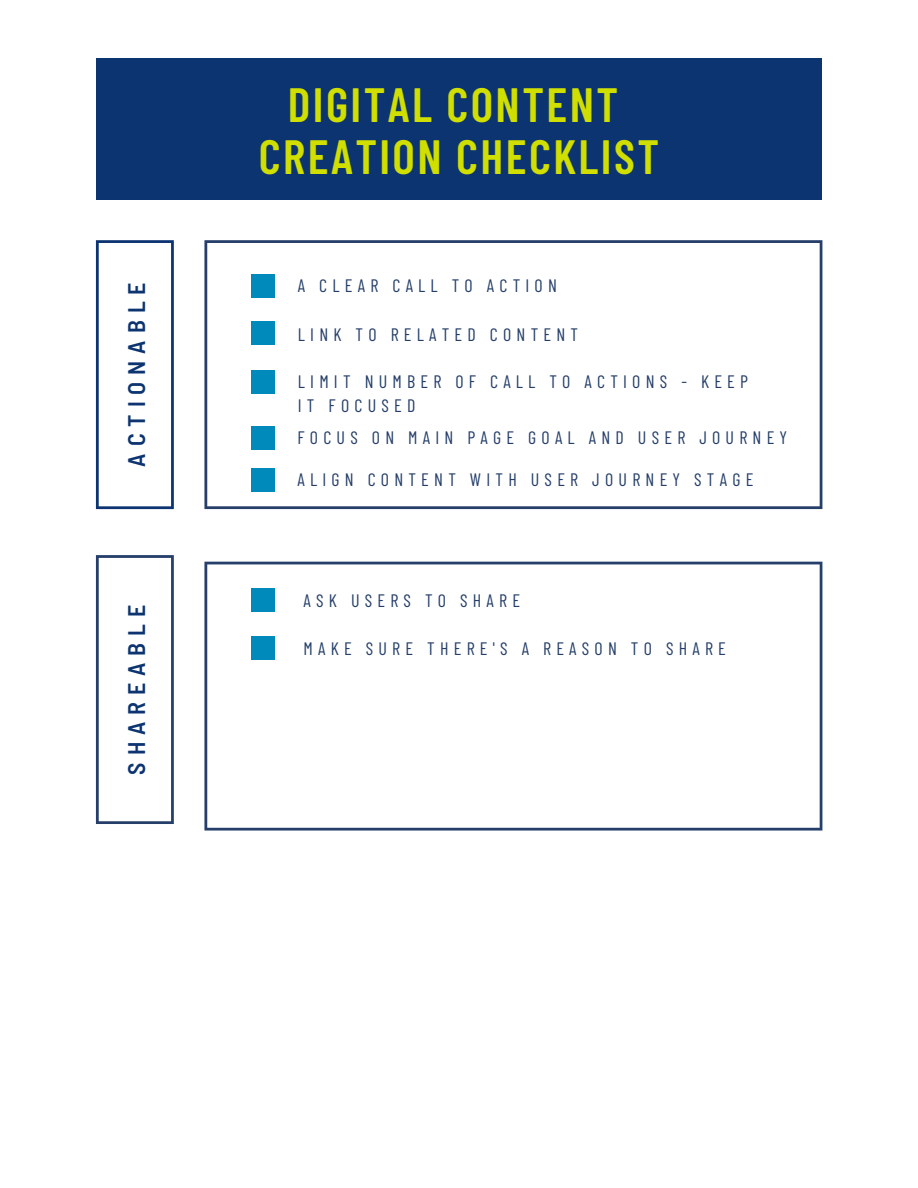
<style>
.page{position:relative;width:918px;height:1188px;background:#fff}
.page>*{position:absolute;margin:0;border:0;box-sizing:border-box;transform-origin:0 0}
.t1{font:600 48px/51.9px "Barlow Condensed";letter-spacing:.05em;color:#d0df00;text-align:center}
.t2{font:600 semi-condensed 24px "Barlow";letter-spacing:.29em;color:#0c3471}
.t3{font:18px/24.3px "Barlow Condensed";letter-spacing:.29em;color:#253f6a}
</style>
<div class="page">
<div style="left:96px;top:59px;width:726px;height:140px;background:#0c3471"></div>
<svg style="left:96px;top:240px;width:78px;height:269px"></svg>
<svg style="left:96px;top:555px;width:78px;height:269px"></svg>
<svg style="left:204px;top:240px;width:618px;height:269px"></svg>
<svg style="left:204px;top:562px;width:618px;height:269px"></svg>
<div style="left:252px;top:274px;width:23px;height:24px;background:#008abc"></div>
<div style="left:252px;top:321px;width:23px;height:24px;background:#008abc"></div>
<div style="left:252px;top:370px;width:23px;height:24px;background:#008abc"></div>
<div style="left:252px;top:588px;width:23px;height:24px;background:#008abc"></div>
<div style="left:252px;top:636px;width:23px;height:23px;background:#008abc"></div>
<div style="left:252px;top:426px;width:23px;height:24px;background:#008abc"></div>
<div style="left:252px;top:468px;width:23px;height:24px;background:#008abc"></div>
<h2 class="t2" style="left:121px;top:467px;width:186px;rotate:-90deg">ACTIONABLE</h2>
<h2 class="t2" style="left:121px;top:775px;width:172px;rotate:-90deg">SHAREABLE</h2>
<h1 class="t1" style="left:259px;top:77px;width:402px">DIGITAL CONTENT<br>CREATION CHECKLIST</h1>
<p class="t3" style="left:298px;top:273px;width:261px">A CLEAR CALL TO ACTION</p>
<p class="t3" style="left:298px;top:321px;width:282px">LINK TO RELATED CONTENT</p>
<p class="t3" style="left:298px;top:368px;width:452px">LIMIT NUMBER OF CALL TO ACTIONS - KEEP<br>IT FOCUSED</p>
<p class="t3" style="left:297px;top:424px;width:491px">FOCUS ON MAIN PAGE GOAL AND USER JOURNEY</p>
<p class="t3" style="left:297px;top:467px;width:458px">ALIGN CONTENT WITH USER JOURNEY STAGE</p>
<p class="t3" style="left:304px;top:588px;width:218px">ASK USERS TO SHARE</p>
<p class="t3" style="left:304px;top:636px;width:424px">MAKE SURE THERE'S A REASON TO SHARE</p>
</div>
